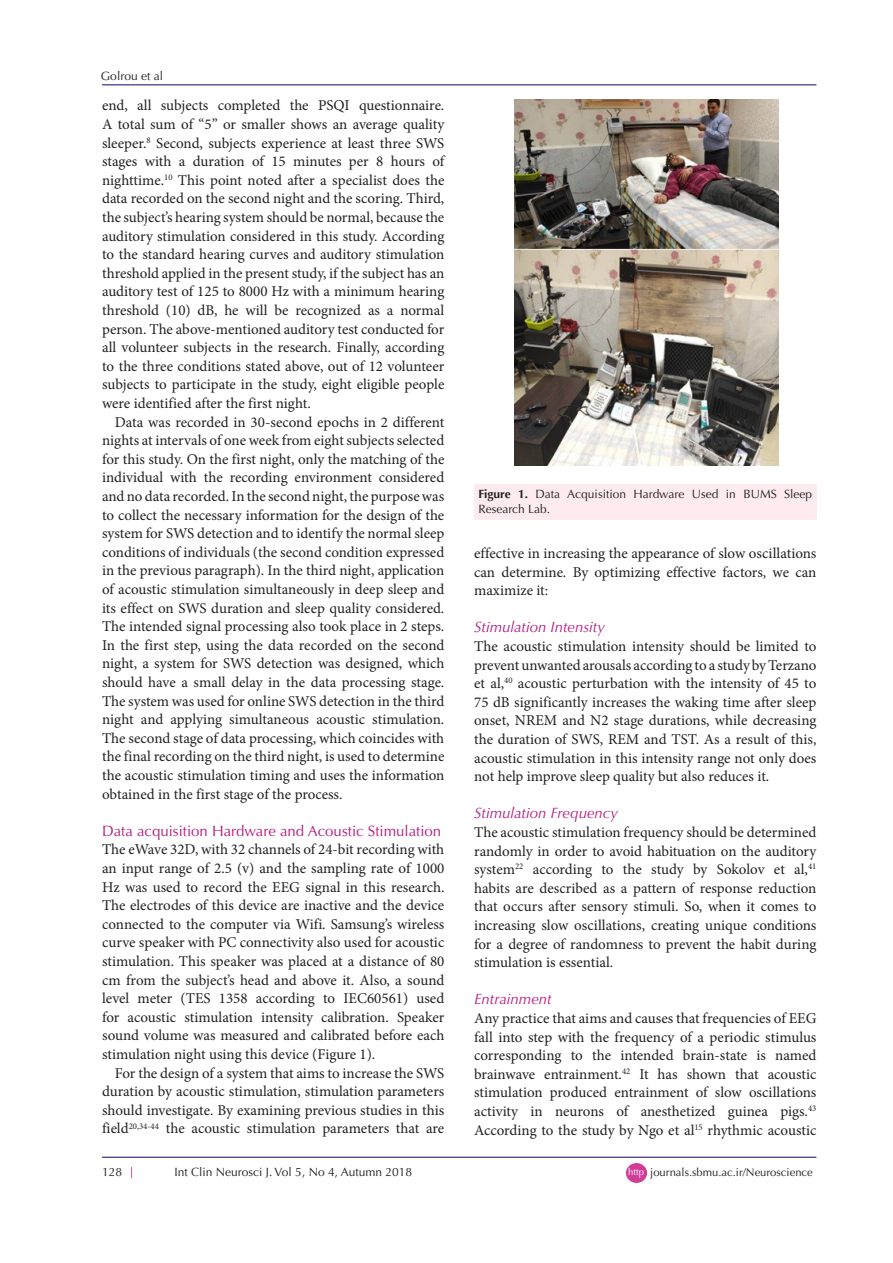
<style>
.page{position:relative;width:893px;height:1263px;background:#fff}
.page>*{position:absolute;margin:0;border:0;box-sizing:border-box;transform-origin:0 0}
.List_Paragraph{font:15px/18.6px "Minion Pro";color:#231f20;text-align:justify}
.Body_Text{font:15px/18.6px "Minion Pro";letter-spacing:-.005em;color:#231f20;text-align:justify}
.t1{font:italic 15px "Optima LT Std";color:#b41e82}
.t2{font:15px "Optima LT Std";color:#b41e82}
.t3{font:12px/15px "Optima LT Std";color:#231f20}
.t4{font:11.25px "Optima LT Std";color:#231f20}
.s1{font-weight:700}
.s2{font-size:9.6px;color:#fff}
</style>
<div class="page">
<hr style="left:102px;top:85px;width:714px;height:1px;background:#190066">
<hr style="left:102px;top:1157px;width:714px;height:1px;background:#190066">
<div style="left:627px;top:1164px;width:19px;height:18px;background:#d03c96;border-radius:50%"></div>
<div style="left:626px;top:1163px;width:21px;height:20px;border:1px solid #d03c96;border-radius:50%"></div>
<img style="left:514px;top:99px;width:264px;height:366px">
<div style="left:474px;top:485px;width:342px;height:35px;background:#fdebf0"></div>
<p class="t3" style="left:101px;top:68px;width:64px">Golrou et al</p>
<p class="List_Paragraph" style="left:102px;top:96px;width:344px">end, all subjects completed the PSQI questionnaire.<br>A total sum of “5” or smaller shows an average quality sleeper.<sup>8</sup> Second, subjects experience at least three SWS stages with a duration of 15 minutes per 8 hours of nighttime.<sup>10</sup> This point noted after a specialist does the data recorded on the second night and the scoring. Third, the subject’s hearing system should be normal, because the auditory stimulation considered in this study. According to the standard hearing curves and auditory stimulation threshold applied in the present study, if the subject has an auditory test of 125 to 8000 Hz with a minimum hearing threshold (10) dB, he will be recognized as a normal person. The above-mentioned auditory test conducted for all volunteer subjects in the research. Finally, according to the three conditions stated above, out of 12 volunteer subjects to participate in the study, eight eligible people were identified after the first night.</p>
<p class="List_Paragraph" style="left:102px;top:413px;width:344px;text-indent:13px">Data was recorded in 30-second epochs in 2 different nights at intervals of one week from eight subjects selected for this study. On the first night, only the matching of the individual with the recording environment considered and no data recorded. In the second night, the purpose was to collect the necessary information for the design of the system for SWS detection and to identify the normal sleep conditions of individuals (the second condition expressed in the previous paragraph). In the third night, application of acoustic stimulation simultaneously in deep sleep and its effect on SWS duration and sleep quality considered.<br>The intended signal processing also took place in 2 steps.<br>In the first step, using the data recorded on the second night, a system for SWS detection was designed, which should have a small delay in the data processing stage.<br>The system was used for online SWS detection in the third night and applying simultaneous acoustic stimulation.<br>The second stage of data processing, which coincides with the final recording on the third night, is used to determine the acoustic stimulation timing and uses the information obtained in the first stage of the process.</p>
<p class="t2" style="left:102px;top:822px;width:341px">Data acquisition Hardware and Acoustic Stimulation</p>
<p class="List_Paragraph" style="left:102px;top:840px;width:344px">The eWave 32D, with 32 channels of 24-bit recording with an input range of 2.5 (v) and the sampling rate of 1000<br>Hz was used to record the EEG signal in this research.<br>The electrodes of this device are inactive and the device connected to the computer via Wifi. Samsung’s wireless curve speaker with PC connectivity also used for acoustic stimulation. This speaker was placed at a distance of 80 cm from the subject’s head and above it. Also, a sound level meter (TES 1358 according to IEC60561) used for acoustic stimulation intensity calibration. Speaker sound volume was measured and calibrated before each stimulation night using this device (Figure 1).</p>
<p class="List_Paragraph" style="left:102px;top:1064px;width:344px;text-indent:13px">For the design of a system that aims to increase the SWS duration by acoustic stimulation, stimulation parameters should investigate. By examining previous studies in this field<sup>20,34-44</sup> the acoustic stimulation parameters that are</p>
<p class="t3" style="left:478px;top:486px;width:335px"><span class="s1">Figure 1.</span> Data Acquisition Hardware Used in BUMS Sleep<br>Research Lab.</p>
<p class="List_Paragraph" style="left:474px;top:544px;width:344px">effective in increasing the appearance of slow oscillations can determine. By optimizing effective factors, we can maximize it:</p>
<p class="t1" style="left:474px;top:618px;width:132px">Stimulation Intensity</p>
<p class="Body_Text" style="left:474px;top:637px;width:344px">The acoustic stimulation intensity should be limited to prevent unwanted arousals according to a study by Terzano et al,<sup>40</sup> acoustic perturbation with the intensity of 45 to 75 dB significantly increases the waking time after sleep onset, NREM and N2 stage durations, while decreasing the duration of SWS, REM and TST. As a result of this, acoustic stimulation in this intensity range not only does not help improve sleep quality but also reduces it.</p>
<p class="t1" style="left:474px;top:804px;width:145px">Stimulation Frequency</p>
<p class="List_Paragraph" style="left:474px;top:823px;width:344px">The acoustic stimulation frequency should be determined randomly in order to avoid habituation on the auditory system<sup>22</sup> according to the study by Sokolov et al,<sup>41 </sup>habits are described as a pattern of response reduction that occurs after sensory stimuli. So, when it comes to increasing slow oscillations, creating unique conditions for a degree of randomness to prevent the habit during stimulation is essential.</p>
<p class="t1" style="left:474px;top:990px;width:79px">Entrainment</p>
<p class="List_Paragraph" style="left:474px;top:1009px;width:344px">Any practice that aims and causes that frequencies of EEG fall into step with the frequency of a periodic stimulus corresponding to the intended brain-state is named brainwave entrainment.<sup>42</sup> It has shown that acoustic stimulation produced entrainment of slow oscillations activity in neurons of anesthetized guinea pigs.<sup>43<br></sup>According to the study by Ngo et al<sup>15</sup> rhythmic acoustic</p>
<p class="t3" style="left:102px;top:1164px;width:22px">128</p>
<p class="t3" style="left:174px;top:1164px;width:239px">Int Clin Neurosci J. Vol 5, No 4, Autumn 2018</p>
<p class="t4" style="left:628px;top:1166px;width:186px"><span class="s2">http</span> journals.sbmu.ac.ir/Neuroscience</p>
</div>
